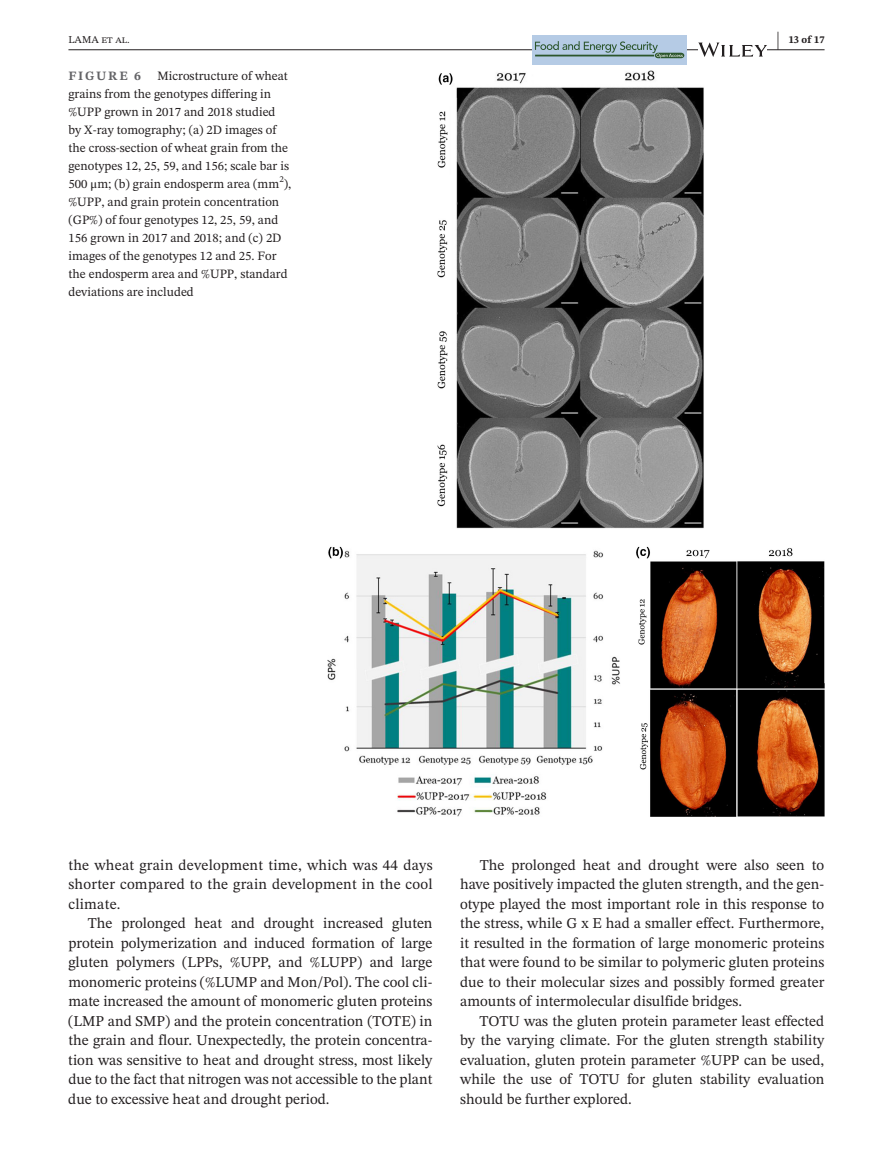
<style>
.page{position:relative;width:893px;height:1174px;background:#fff}
.page>*{position:absolute;margin:0;border:0;box-sizing:border-box;transform-origin:0 0}
.t1{font:700 21px "STIX Two Text";color:#231f20;scale:.42 1}
.t2{font:15px/19.5px "STIX Two Text";color:#231f20;text-align:justify}
.t3{font:12.75px/18px "STIX Two Text";color:#231f20}
.t4{font:700 12.75px "STIX Two Text";letter-spacing:.14em;color:#636366}
.t5{font:10.5px "STIX Two Text";color:#231f20}
.t6{font:700 10.5px "STIX Two Text";color:#231f20}
.t7{font:8.85px "STIX Two Text";color:#231f20}
.s1{font-family:"STIX"}
</style>
<div class="page">
<hr style="left:68px;top:49px;width:756px;height:1px;background:#231f20">
<div style="left:532px;top:35px;width:154px;height:30px;background:#b5cbe5"></div>
<svg style="left:535px;top:41px;width:149px;height:17px"></svg>
<svg style="left:698px;top:43px;width:69px;height:14px"></svg>
<img style="left:327px;top:70px;width:497px;height:746px">
<h1 class="t1" style="left:777px;top:24px;width:8px">|</h1>
<p class="t5" style="left:68px;top:32px;width:63px">LAMA et al.</p>
<p class="t6" style="left:789px;top:32px;width:37px">13 of 17</p>
<p class="t3" style="left:68px;top:66px;width:224px;text-indent:89px">Microstructure of wheat grains from the genotypes differing in %UPP grown in 2017 and 2018 studied by X-ray tomography; (a) 2D images of the cross-section of wheat grain from the genotypes 12, 25, 59, and 156; scale bar is 500 <span class="s1">μ</span>m; (b) grain endosperm area (mm ),</p>
<p class="t4" style="left:68px;top:66px;width:74px">FIGURE 6</p>
<p class="t7" style="left:279px;top:173px;width:6px">2</p>
<p class="t3" style="left:68px;top:192px;width:221px">%UPP, and grain protein concentration (GP%) of four genotypes 12, 25, 59, and 156 grown in 2017 and 2018; and (c) 2D images of the genotypes 12 and 25. For the endosperm area and %UPP, standard deviations are included</p>
<p class="t2" style="left:68px;top:855px;width:366px">the wheat grain development time, which was 44 days shorter compared to the grain development in the cool climate.</p>
<p class="t2" style="left:68px;top:913px;width:366px;text-indent:20px">The prolonged heat and drought increased gluten protein polymerization and induced formation of large gluten polymers (LPPs, %UPP, and %LUPP) and large monomeric proteins (%LUMP and Mon/Pol). The cool cli&shy;mate increased the amount of monomeric gluten proteins (LMP and SMP) and the protein concentration (TOTE) in the grain and flour. Unexpectedly, the protein concentra&shy;tion was sensitive to heat and drought stress, most likely due to the fact that nitrogen was not accessible to the plant due to excessive heat and drought period.</p>
<p class="t2" style="left:460px;top:855px;width:366px;text-indent:20px">The prolonged heat and drought were also seen to have positively impacted the gluten strength, and the gen&shy;otype played the most important role in this response to the stress, while G x E had a smaller effect. Furthermore, it resulted in the formation of large monomeric proteins that were found to be similar to polymeric gluten proteins due to their molecular sizes and possibly formed greater amounts of intermolecular disulfide bridges.</p>
<p class="t2" style="left:460px;top:1011px;width:366px;text-indent:20px">TOTU was the gluten protein parameter least effected by the varying climate. For the gluten strength stability evaluation, gluten protein parameter %UPP can be used, while the use of TOTU for gluten stability evaluation should be further explored.</p>
</div>
